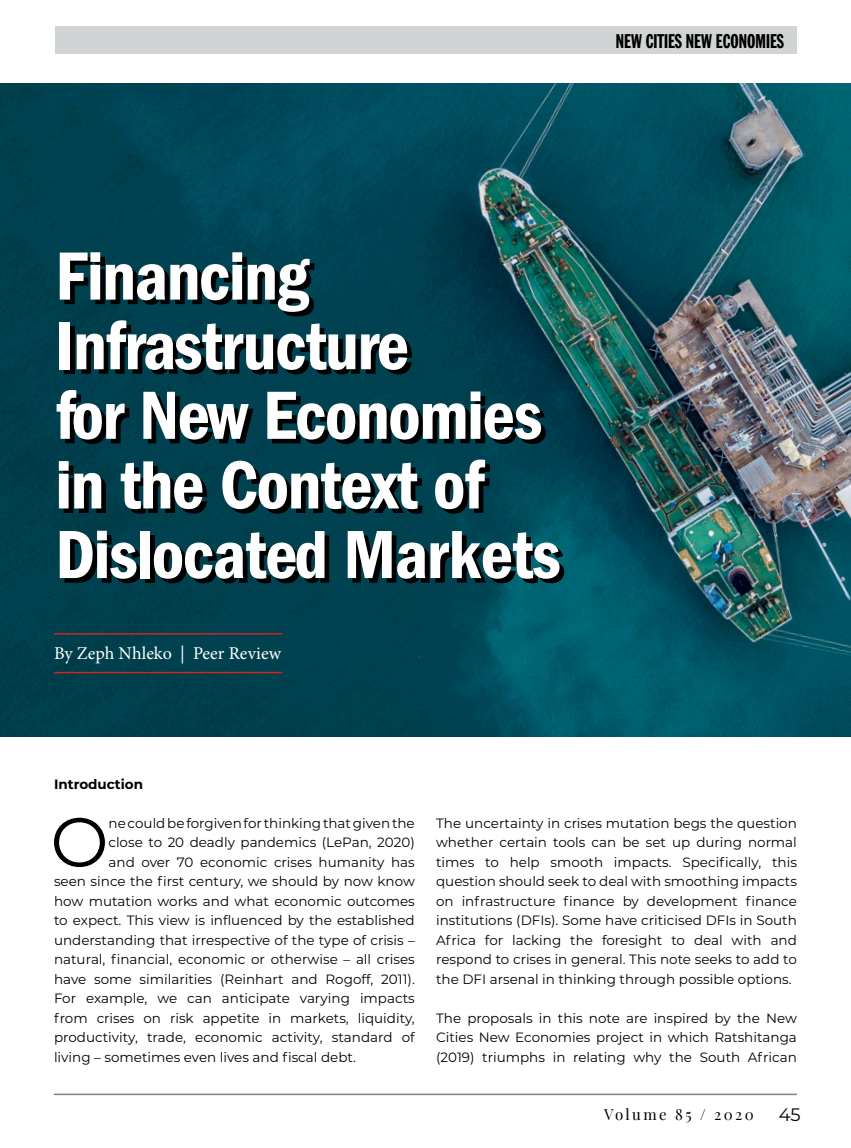
<style>
.page{position:relative;width:851px;height:1148px;background:#fff}
.page>*{position:absolute;margin:0;border:0;box-sizing:border-box;transform-origin:0 0}
.t1{font:70.5px/69.6px "Franklin Gothic LT Pro Cn Dm";letter-spacing:-.02em;color:#fff}
.t2{font:69.15px "Montserrat";color:#000}
.t3{font:19.5px "Franklin Gothic Std Extra Cond";color:#000}
.t4{font:18px "Minion Pro";color:#fff}
.t5{font:18px "Montserrat";color:#000}
.t6{font:15px "Playfair Display";letter-spacing:.16em;color:#000}
.t7{font:13.5px/19.5px "Montserrat";color:#000;text-align:justify}
.t8{font:700 13.5px "Montserrat";color:#000}
</style>
<div class="page">
<img style="left:1px;top:83px;width:849px;height:654px">
<div style="left:55px;top:26px;width:741px;height:28px;background:#d1d4d4"></div>
<hr style="left:54px;top:1093px;width:742px;height:2px;background:#808285">
<hr style="left:54px;top:672px;width:228px;height:1px;background:#d12429">
<hr style="left:54px;top:633px;width:228px;height:1px;background:#d12429">
<h3 class="t3" style="left:616px;top:31px;width:170px">NEW CITIES NEW ECONOMIES</h3>
<h1 class="t1" style="left:55px;top:242px;width:507px">Financing<br>Infrastructure<br>for New Economies in the Context of<br>Dislocated Markets</h1>
<h3 class="t4" style="left:54px;top:641px;width:228px">By Zeph Nhleko | Peer Review</h3>
<p class="t8" style="left:54px;top:774px;width:90px">Introduction</p>
<h2 class="t2" style="left:50px;top:794px;width:60px">O</h2>
<p class="t7" style="left:108px;top:812px;width:308px">ne could be forgiven for thinking that given the</p>
<p class="t7" style="left:108px;top:832px;width:308px">close to 20 deadly pandemics (LePan, 2020)</p>
<p class="t7" style="left:108px;top:851px;width:308px">and over 70 economic crises humanity has</p>
<p class="t7" style="left:54px;top:871px;width:362px">seen since the first century, we should by now know</p>
<p class="t7" style="left:54px;top:890px;width:362px">how mutation works and what economic outcomes</p>
<p class="t7" style="left:54px;top:910px;width:362px">to expect. This view is influenced by the established</p>
<p class="t7" style="left:54px;top:929px;width:362px">understanding that irrespective of the type of crisis –</p>
<p class="t7" style="left:54px;top:949px;width:362px">natural, financial, economic or otherwise – all crises</p>
<p class="t7" style="left:54px;top:968px;width:362px">have some similarities (Reinhart and Rogoff, 2011).</p>
<p class="t7" style="left:54px;top:988px;width:362px">For example, we can anticipate varying impacts</p>
<p class="t7" style="left:54px;top:1007px;width:362px">from crises on risk appetite in markets, liquidity,</p>
<p class="t7" style="left:54px;top:1027px;width:362px">productivity, trade, economic activity, standard of</p>
<p class="t7" style="left:54px;top:1046px;width:303px">living – sometimes even lives and fiscal debt.</p>
<p class="t7" style="left:436px;top:813px;width:362px">The uncertainty in crises mutation begs the question whether certain tools can be set up during normal times to help smooth impacts. Specifically, this question should seek to deal with smoothing impacts on infrastructure finance by development finance institutions (DFIs). Some have criticised DFIs in South Africa for lacking the foresight to deal with and respond to crises in general. This note seeks to add to the DFI arsenal in thinking through possible options.</p>
<p class="t7" style="left:436px;top:1008px;width:362px">The proposals in this note are inspired by the New Cities New Economies project in which Ratshitanga (2019) triumphs in relating why the South African</p>
<p class="t6" style="left:604px;top:1102px;width:151px">Volume 85 / 2020</p>
<h3 class="t5" style="left:778px;top:1102px;width:24px">45</h3>
</div>
